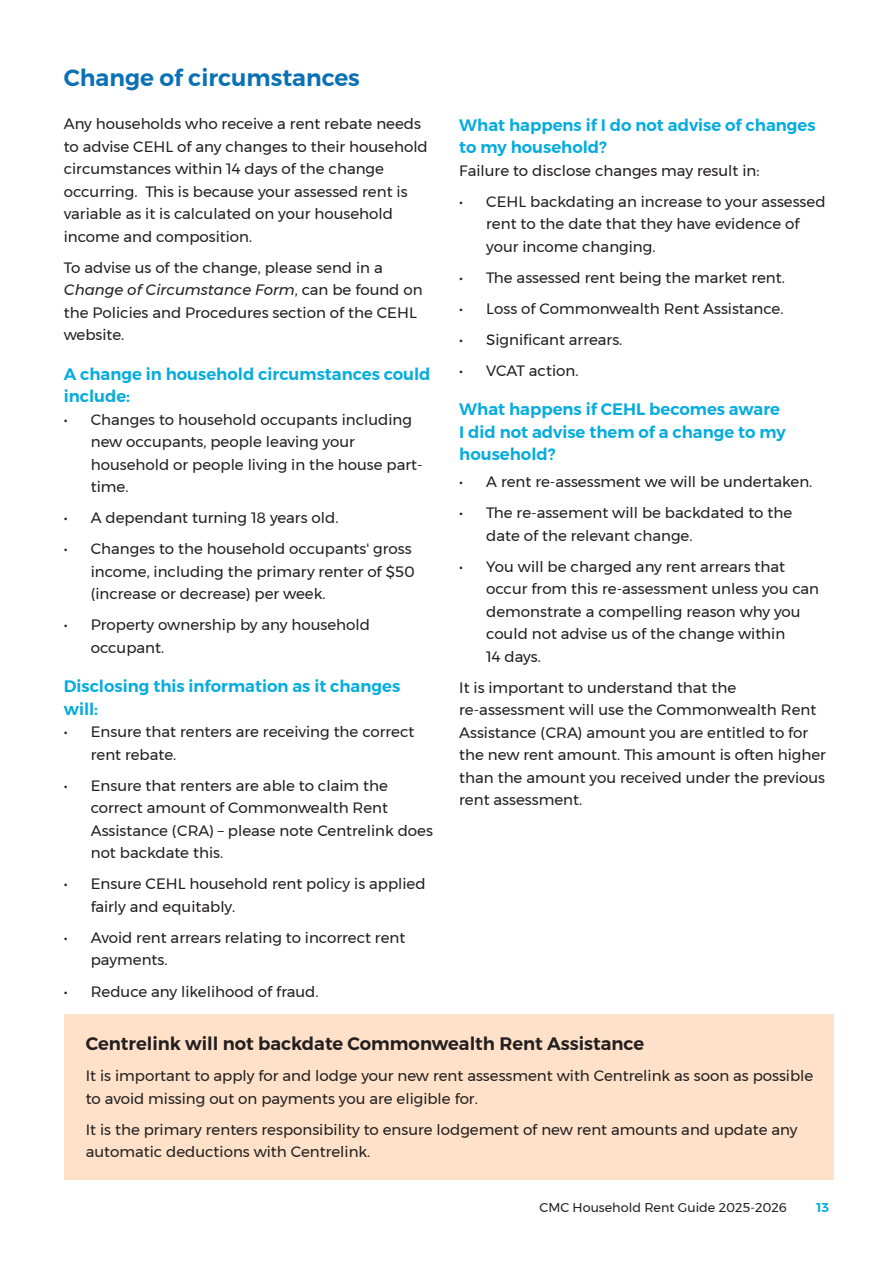
<style>
.page{position:relative;width:893px;height:1263px;background:#fff}
.page>*{position:absolute;margin:0;border:0;box-sizing:border-box;transform-origin:0 0}
.t1{font:600 23.25px "Montserrat";color:#0b71b5}
.t2{font:600 18px "Montserrat";color:#231f20}
.t3{font:600 16.5px/22.5px "Montserrat";color:#07acde}
.t4{font:15px/22.5px "Montserrat";color:#231f20}
.t5{font:12.75px "Montserrat";color:#231f20}
.t6{font:600 12.75px "Montserrat";color:#07acde}
.s1{font-style:italic}
</style>
<div class="page">
<div style="left:64px;top:1014px;width:769px;height:166px;background:#fee1c8"></div>
<p class="t1" style="left:64px;top:60px;width:298px">Change of circumstances</p>
<p class="t4" style="left:64px;top:113px;width:366px">Any households who receive a rent rebate needs to advise CEHL of any changes to their household circumstances within 14 days of the change occurring. This is because your assessed rent is variable as it is calculated on your household income and composition.</p>
<p class="t4" style="left:64px;top:256px;width:360px">To advise us of the change, please send in a <span class="s1">Change of Circumstance Form</span>, can be found on the Policies and Procedures section of the CEHL website.</p>
<p class="t3" style="left:64px;top:363px;width:368px">A change in household circumstances could include:</p>
<p class="t4" style="left:91px;top:408px;width:333px;text-indent:-27px">• Changes to household occupants including new occupants, people leaving your household or people living in the house part&shy;time.</p>
<p class="t4" style="left:64px;top:507px;width:276px">• A dependant turning 18 years old.</p>
<p class="t4" style="left:91px;top:538px;width:326px;text-indent:-27px">• Changes to the household occupants' gross income, including the primary renter of $50 (increase or decrease) per week.</p>
<p class="t4" style="left:91px;top:614px;width:281px;text-indent:-27px">• Property ownership by any household occupant.</p>
<p class="t3" style="left:64px;top:675px;width:338px">Disclosing this information as it changes will:</p>
<p class="t4" style="left:91px;top:721px;width:325px;text-indent:-27px">• Ensure that renters are receiving the correct rent rebate.</p>
<p class="t4" style="left:91px;top:774px;width:344px;text-indent:-27px">• Ensure that renters are able to claim the correct amount of Commonwealth Rent Assistance (CRA) – please note Centrelink does not backdate this.</p>
<p class="t4" style="left:91px;top:873px;width:336px;text-indent:-27px">• Ensure CEHL household rent policy is applied fairly and equitably.</p>
<p class="t4" style="left:91px;top:926px;width:316px;text-indent:-27px">• Avoid rent arrears relating to incorrect rent payments.</p>
<p class="t4" style="left:64px;top:980px;width:256px">• Reduce any likelihood of fraud.</p>
<p class="t3" style="left:459px;top:114px;width:358px">What happens if I do not advise of changes to my household?</p>
<p class="t4" style="left:459px;top:159px;width:302px">Failure to disclose changes may result in:</p>
<p class="t4" style="left:486px;top:190px;width:341px;text-indent:-27px">• CEHL backdating an increase to your assessed rent to the date that they have evidence of your income changing.</p>
<p class="t4" style="left:459px;top:266px;width:327px">• The assessed rent being the market rent.</p>
<p class="t4" style="left:459px;top:297px;width:326px">• Loss of Commonwealth Rent Assistance.</p>
<p class="t4" style="left:459px;top:328px;width:165px">• Significant arrears.</p>
<p class="t4" style="left:459px;top:359px;width:121px">• VCAT action.</p>
<p class="t3" style="left:459px;top:398px;width:328px">What happens if CEHL becomes aware<br>I did not advise them of a change to my household?</p>
<p class="t4" style="left:459px;top:470px;width:355px">• A rent re-assessment we will be undertaken.</p>
<p class="t4" style="left:486px;top:501px;width:307px;text-indent:-27px">• The re-assement will be backdated to the date of the relevant change.</p>
<p class="t4" style="left:486px;top:555px;width:334px;text-indent:-27px">• You will be charged any rent arrears that occur from this re-assessment unless you can demonstrate a compelling reason why you could not advise us of the change within<br>14 days.</p>
<p class="t4" style="left:459px;top:676px;width:368px">It is important to understand that the re-assessment will use the Commonwealth Rent Assistance (CRA) amount you are entitled to for the new rent amount. This amount is often higher than the amount you received under the previous rent assessment.</p>
<p class="t2" style="left:86px;top:1029px;width:560px">Centrelink will not backdate Commonwealth Rent Assistance</p>
<p class="t4" style="left:86px;top:1064px;width:729px">It is important to apply for and lodge your new rent assessment with Centrelink as soon as possible to avoid missing out on payments you are eligible for.</p>
<p class="t4" style="left:86px;top:1118px;width:713px">It is the primary renters responsibility to ensure lodgement of new rent amounts and update any automatic deductions with Centrelink.</p>
<p class="t5" style="left:539px;top:1197px;width:249px">CMC Household Rent Guide 2025-2026</p>
<p class="t6" style="left:817px;top:1197px;width:14px">13</p>
</div>
